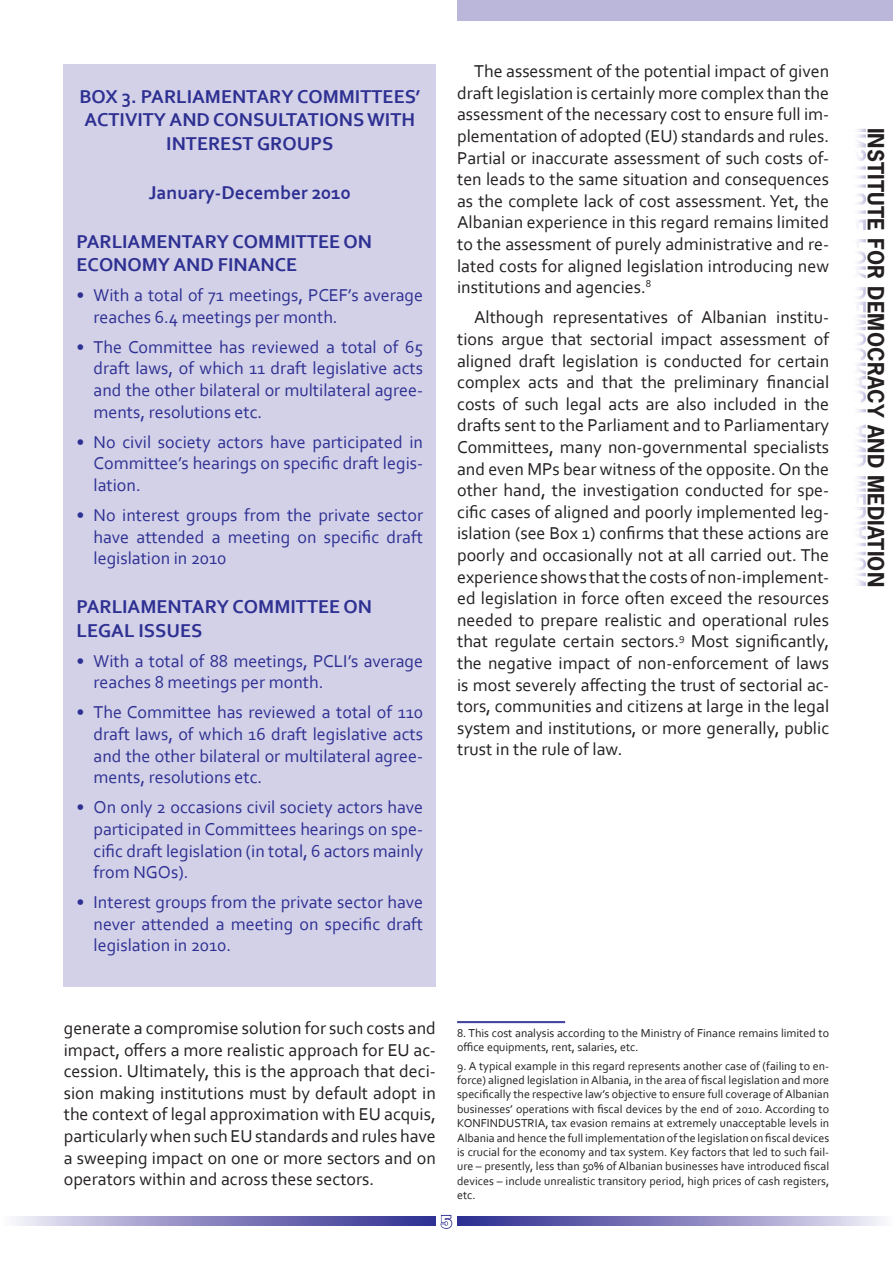
<style>
.page{position:relative;width:893px;height:1263px;background:#fff}
.page>*{position:absolute;margin:0;border:0;box-sizing:border-box;transform-origin:0 0}
.t1{font:700 21px "News Gothic Std";letter-spacing:.01em;color:#231f20}
.t2{font:700 19.5px/23.4px "Corbel";color:#2e3092}
.t3{font:18px/21.6px "Corbel";color:#231f20;text-align:justify}
.t4{font:18px/21.6px "Corbel";color:#2e3092;text-align:justify}
.t5{font:700 18px "Folio BT";color:#fff}
.t6{font:12px/14.4px "Corbel";color:#231f20}
</style>
<div class="page">
<svg style="left:16px;top:1216px;width:420px;height:9px"></svg>
<svg style="left:457px;top:1216px;width:425px;height:9px"></svg>
<svg style="left:440px;top:1214px;width:13px;height:15px"></svg>
<div style="left:457px;top:0;width:436px;height:20px;background:#bbb7da"></div>
<div style="left:64px;top:64px;width:372px;height:922px;background:#d3d1e8"></div>
<hr style="left:457px;top:1021px;width:108px;height:1px;background:#2e3092">
<hr style="left:457px;top:1022px;width:108px;height:1px;background:#2e3092">
<p class="t2" style="left:79px;top:84px;width:342px;text-align:center">BOX 3. PARLIAMENTARY COMMITTEES’<br>ACTIVITY AND CONSULTATIONS WITH<br>INTEREST GROUPS</p>
<p class="t2" style="left:149px;top:180px;width:204px">January-December 2010</p>
<p class="t2" style="left:77px;top:229px;width:297px">PARLIAMENTARY COMMITTEE ON<br>ECONOMY AND FINANCE</p>
<p class="t4" style="left:94px;top:284px;width:331px;text-indent:-17px">• With a total of 71 meetings, PCEF’s average reaches 6.4 meetings per month.</p>
<p class="t4" style="left:94px;top:336px;width:331px;text-indent:-17px">• The Committee has reviewed a total of 65 draft laws, of which 11 draft legislative acts and the other bilateral or multilateral agree&shy;ments, resolutions etc.</p>
<p class="t4" style="left:94px;top:430px;width:331px;text-indent:-17px">• No civil society actors have participated in Committee’s hearings on specific draft legis&shy;lation.</p>
<p class="t4" style="left:94px;top:504px;width:331px;text-indent:-17px">• No interest groups from the private sector have attended a meeting on specific draft legislation in 2010</p>
<p class="t2" style="left:77px;top:594px;width:297px">PARLIAMENTARY COMMITTEE ON<br>LEGAL ISSUES</p>
<p class="t4" style="left:94px;top:649px;width:331px;text-indent:-17px">• With a total of 88 meetings, PCLI’s average reaches 8 meetings per month.</p>
<p class="t4" style="left:94px;top:701px;width:331px;text-indent:-17px">• The Committee has reviewed a total of 110 draft laws, of which 16 draft legislative acts and the other bilateral or multilateral agree&shy;ments, resolutions etc.</p>
<p class="t4" style="left:94px;top:796px;width:331px;text-indent:-17px">• On only 2 occasions civil society actors have participated in Committees hearings on spe&shy;cific draft legislation (in total, 6 actors mainly from NGOs).</p>
<p class="t4" style="left:94px;top:891px;width:331px;text-indent:-17px">• Interest groups from the private sector have never attended a meeting on specific draft legislation in 2010.</p>
<p class="t3" style="left:457px;top:60px;width:374px;text-indent:17px">The assessment of the potential impact of given draft legislation is certainly more complex than the assessment of the necessary cost to ensure full im&shy;plementation of adopted (EU) standards and rules.<br>Partial or inaccurate assessment of such costs of&shy;ten leads to the same situation and consequences as the complete lack of cost assessment. Yet, the Albanian experience in this regard remains limited to the assessment of purely administrative and re&shy;lated costs for aligned legislation introducing new institutions and agencies.<sup>8</sup></p>
<p class="t3" style="left:457px;top:306px;width:374px;text-indent:17px">Although representatives of Albanian institu&shy;tions argue that sectorial impact assessment of aligned draft legislation is conducted for certain complex acts and that the preliminary financial costs of such legal acts are also included in the drafts sent to the Parliament and to Parliamentary Committees, many non-governmental specialists and even MPs bear witness of the opposite. On the other hand, the investigation conducted for spe&shy;cific cases of aligned and poorly implemented leg&shy;islation (see Box 1) confirms that these actions are poorly and occasionally not at all carried out. The experience shows that the costs of non-implement&shy;ed legislation in force often exceed the resources needed to prepare realistic and operational rules that regulate certain sectors.<sup>9</sup> Most significantly, the negative impact of non-enforcement of laws is most severely affecting the trust of sectorial ac&shy;tors, communities and citizens at large in the legal system and institutions, or more generally, public trust in the rule of law.</p>
<p class="t3" style="left:64px;top:1017px;width:374px">generate a compromise solution for such costs and impact, offers a more realistic approach for EU ac&shy;cession. Ultimately, this is the approach that deci&shy;sion making institutions must by default adopt in the context of legal approximation with EU acquis, particularly when such EU standards and rules have a sweeping impact on one or more sectors and on operators within and across these sectors.</p>
<p class="t6" style="left:457px;top:1025px;width:374px">8. This cost analysis according to the Ministry of Finance remains limited to office equipments, rent, salaries, etc.</p>
<p class="t6" style="left:457px;top:1058px;width:374px;text-align:justify">9. A typical example in this regard represents another case of (failing to en&shy;force) aligned legislation in Albania, in the area of fiscal legislation and more specifically the respective law’s objective to ensure full coverage of Albanian businesses’ operations with fiscal devices by the end of 2010. According to KONFINDUSTRIA, tax evasion remains at extremely unacceptable levels in Albania and hence the full implementation of the legislation on fiscal devices is crucial for the economy and tax system. Key factors that led to such fail&shy;ure – presently, less than 50% of Albanian businesses have introduced fiscal devices – include unrealistic transitory period, high prices of cash registers, etc.</p>
<p class="t5" style="left:440px;top:1210px;width:13px">5</p>
<p class="t1" style="left:890px;top:128px;width:461px;rotate:90deg">INSTITUTE FOR DEMOCRACY AND MEDIATION</p>
</div>
